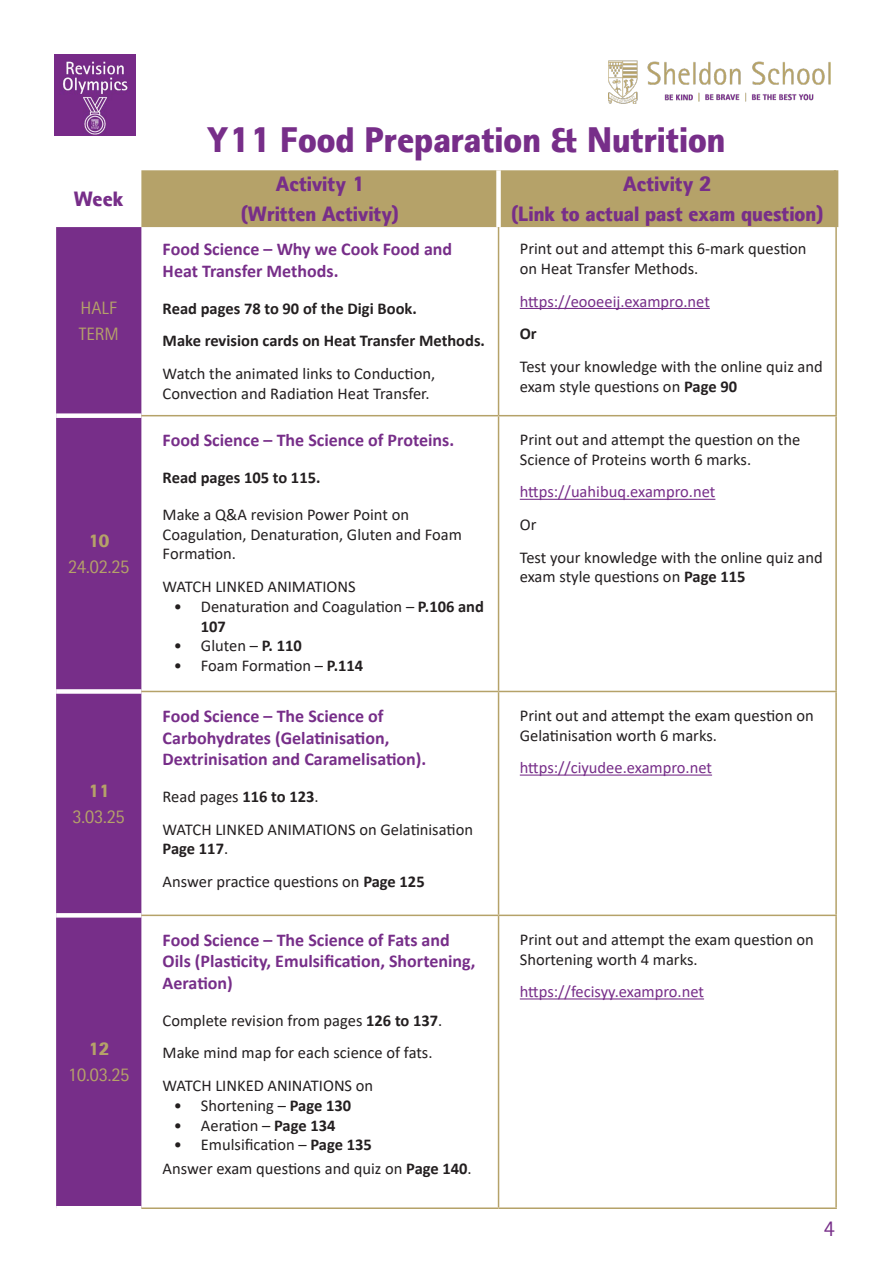
<style>
.page{position:relative;width:893px;height:1263px;background:#fff}
.page>*{position:absolute;margin:0;border:0;box-sizing:border-box;transform-origin:0 0}
.t1{font:900 36px "Rotis II Sans Pro";color:#772e89}
.t2{font:900 21px "Rotis II Sans Pro";color:#772e89}
.t3{font:21px "Rotis II Sans Pro";color:#772e89}
.activity_header{font:700 18px/21.6px "Calibri";color:#772e89}
.t4{font:18px "Rotis II Sans Pro";color:#b5a269}
.t5{font:900 18px "Rotis II Sans Pro";color:#b5a269}
.basic_body{font:16.5px/19.8px "Calibri";color:#231f20}
.basic_body-2{font:16.5px "Calibri";color:#772e89}
.basic_body-3{font:700 16.5px "Calibri";color:#231f20}
.activity_header-2{font:700 16.5px "Calibri";color:#231f20}
.s1{font-weight:700}
</style>
<div class="page">
<img style="left:608px;top:60px;width:223px;height:43px">
<img style="left:54px;top:54px;width:81px;height:81px">
<div style="left:141px;top:170px;width:693px;height:57px;background:#b5a269"></div>
<div style="left:56px;top:227px;width:85px;height:979px;background:#772e89"></div>
<div style="left:496px;top:170px;width:5px;height:57px;background:#fff"></div>
<hr style="left:498px;top:227px;width:1px;height:188px;background:#b5a269">
<hr style="left:835px;top:227px;width:2px;height:188px;background:#b5a269">
<hr style="left:498px;top:416px;width:1px;height:275px;background:#b5a269">
<hr style="left:835px;top:416px;width:2px;height:275px;background:#b5a269">
<hr style="left:498px;top:692px;width:1px;height:222px;background:#b5a269">
<hr style="left:835px;top:692px;width:2px;height:222px;background:#b5a269">
<hr style="left:498px;top:916px;width:1px;height:291px;background:#b5a269">
<hr style="left:835px;top:916px;width:2px;height:291px;background:#b5a269">
<div style="left:56px;top:413px;width:85px;height:5px;background:#fff"></div>
<div style="left:56px;top:689px;width:85px;height:5px;background:#fff"></div>
<svg style="left:56px;top:913px;width:85px;height:4px"></svg>
<hr style="left:141px;top:415px;width:358px;height:1px;background:#b5a269">
<hr style="left:499px;top:415px;width:338px;height:1px;background:#b5a269">
<hr style="left:141px;top:691px;width:358px;height:1px;background:#b5a269">
<hr style="left:499px;top:691px;width:338px;height:1px;background:#b5a269">
<hr style="left:141px;top:914px;width:358px;height:2px;background:#b5a269">
<hr style="left:499px;top:914px;width:338px;height:2px;background:#b5a269">
<hr style="left:141px;top:1207px;width:358px;height:2px;background:#b5a269">
<hr style="left:499px;top:1207px;width:338px;height:2px;background:#b5a269">
<hr style="left:834px;top:170px;width:4px;height:57px;background:#b5a269">
<hr style="left:520px;top:308px;width:190px;height:1px;background:#772e89">
<hr style="left:520px;top:499px;width:195px;height:1px;background:#772e89">
<hr style="left:520px;top:774px;width:192px;height:2px;background:#772e89">
<hr style="left:520px;top:998px;width:184px;height:1px;background:#772e89">
<p class="t2" style="left:74px;top:187px;width:51px">Week</p>
<p class="t4" style="left:80px;top:297px;width:38px">HALF</p>
<p class="t4" style="left:79px;top:323px;width:42px">TERM</p>
<p class="t5" style="left:88px;top:530px;width:23px">10</p>
<p class="t4" style="left:68px;top:557px;width:63px">24.02.25</p>
<p class="t5" style="left:88px;top:780px;width:23px">11</p>
<p class="t4" style="left:73px;top:806px;width:54px">3.03.25</p>
<p class="t5" style="left:88px;top:1038px;width:23px">12</p>
<p class="t4" style="left:68px;top:1065px;width:63px">10.03.25</p>
<p class="t1" style="left:207px;top:119px;width:520px">Y11 Food Preparation &amp; Nutrition</p>
<p class="t2" style="left:276px;top:172px;width:90px">Activity 1</p>
<p class="t2" style="left:241px;top:201px;width:160px">(Written Activity)</p>
<p class="activity_header" style="left:163px;top:238px;width:291px">Food Science – Why we Cook Food and<br>Heat Transfer Methods.</p>
<p class="basic_body-3" style="left:163px;top:297px;width:256px">Read pages 78 to 90 of the Digi Book.</p>
<p class="basic_body-3" style="left:163px;top:329px;width:324px">Make revision cards on Heat Transfer Methods.</p>
<p class="basic_body" style="left:163px;top:363px;width:274px">Watch the animated links to Conduction,<br>Convection and Radiation Heat Transfer.</p>
<p class="activity_header" style="left:163px;top:429px;width:293px">Food Science – The Science of Proteins.</p>
<p class="activity_header-2" style="left:163px;top:466px;width:159px">Read pages 105 to 115.</p>
<p class="basic_body" style="left:163px;top:504px;width:301px">Make a Q&amp;A revision Power Point on<br>Coagulation, Denaturation, Gluten and Foam<br>Formation.</p>
<p class="basic_body" style="left:163px;top:576px;width:195px">WATCH LINKED ANIMATIONS</p>
<p class="basic_body" style="left:201px;top:596px;width:285px;text-indent:-27px">• Denaturation and Coagulation – <span class="s1">P.106 and<br>107</span></p>
<p class="basic_body" style="left:174px;top:636px;width:129px">• Gluten – <span class="s1">P. 110</span></p>
<p class="basic_body" style="left:174px;top:655px;width:191px">• Foam Formation – <span class="s1">P.114</span></p>
<p class="activity_header" style="left:163px;top:705px;width:265px">Food Science – The Science of<br>Carbohydrates (Gelatinisation,<br>Dextrinisation and Caramelisation).</p>
<p class="basic_body" style="left:163px;top:786px;width:158px">Read pages <span class="s1">116 to 123</span>.</p>
<p class="basic_body" style="left:163px;top:819px;width:312px">WATCH LINKED ANIMATIONS on Gelatinisation<br><span class="s1">Page 117</span>.</p>
<p class="basic_body" style="left:163px;top:871px;width:264px">Answer practice questions on <span class="s1">Page 125</span></p>
<p class="activity_header" style="left:163px;top:929px;width:314px">Food Science – The Science of Fats and<br>Oils (Plasticity, Emulsification, Shortening,<br>Aeration)</p>
<p class="basic_body" style="left:163px;top:1010px;width:281px">Complete revision from pages <span class="s1">126 to 137</span>.</p>
<p class="basic_body" style="left:163px;top:1043px;width:271px">Make mind map for each science of fats.</p>
<p class="basic_body" style="left:163px;top:1075px;width:212px">WATCH LINKED ANINATIONS on</p>
<p class="basic_body" style="left:174px;top:1095px;width:179px">• Shortening – <span class="s1">Page 130</span></p>
<p class="basic_body" style="left:174px;top:1115px;width:163px">• Aeration – <span class="s1">Page 134</span></p>
<p class="basic_body" style="left:174px;top:1134px;width:199px">• Emulsification – <span class="s1">Page 135</span></p>
<p class="basic_body" style="left:163px;top:1159px;width:311px">Answer exam questions and quiz on <span class="s1">Page 140</span>.</p>
<p class="t2" style="left:623px;top:172px;width:90px">Activity 2</p>
<p class="t2" style="left:511px;top:201px;width:314px">(Link to actual past exam question)</p>
<p class="basic_body" style="left:520px;top:238px;width:288px">Print out and attempt this 6-mark question on Heat Transfer Methods.</p>
<p class="basic_body-2" style="left:520px;top:290px;width:192px">https://eooeeij.exampro.net</p>
<p class="basic_body-3" style="left:520px;top:322px;width:19px">Or</p>
<p class="basic_body" style="left:520px;top:356px;width:305px">Test your knowledge with the online quiz and exam style questions on <span class="s1">Page 90</span></p>
<p class="basic_body" style="left:520px;top:429px;width:282px">Print out and attempt the question on the<br>Science of Proteins worth 6 marks.</p>
<p class="basic_body-2" style="left:520px;top:480px;width:197px">https://uahibuq.exampro.net</p>
<p class="basic_body" style="left:520px;top:514px;width:18px">Or</p>
<p class="basic_body" style="left:520px;top:547px;width:305px">Test your knowledge with the online quiz and exam style questions on <span class="s1">Page 115</span></p>
<p class="basic_body" style="left:520px;top:705px;width:295px">Print out and attempt the exam question on<br>Gelatinisation worth 6 marks.</p>
<p class="basic_body-2" style="left:520px;top:756px;width:194px">https://ciyudee.exampro.net</p>
<p class="basic_body" style="left:520px;top:929px;width:295px">Print out and attempt the exam question on<br>Shortening worth 4 marks.</p>
<p class="basic_body-2" style="left:520px;top:980px;width:186px">https://fecisyy.exampro.net</p>
<p class="t3" style="left:824px;top:1217px;width:12px">4</p>
</div>
